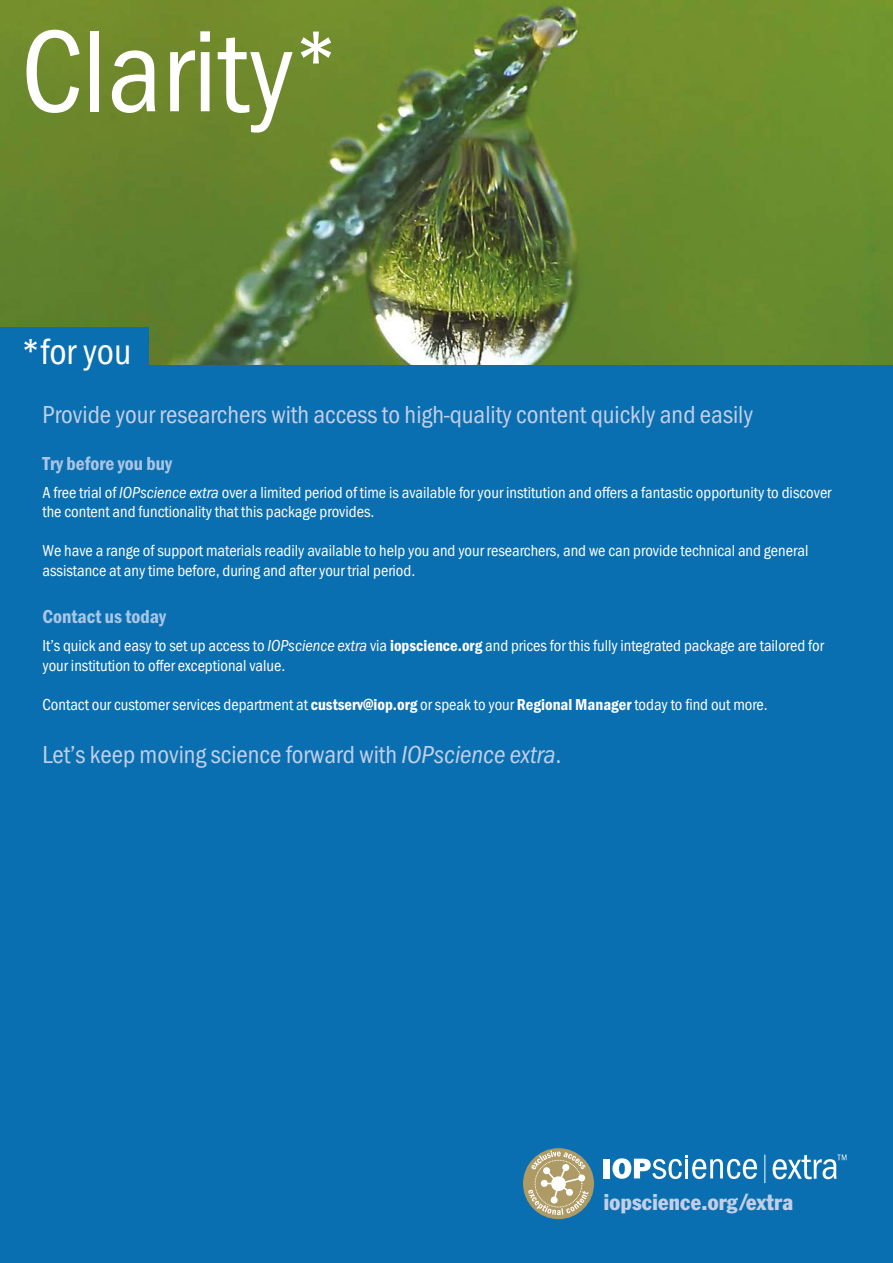
<style>
.page{position:relative;width:893px;height:1263px;background:#fff}
.page>*{position:absolute;margin:0;border:0;box-sizing:border-box;transform-origin:0 0}
.t1{font:120px "Franklin Got Cd Io P";color:#fff}
.t2{font:37.5px "Franklin Got Cd Io P";color:#fff}
.t3{font:25.5px "Franklin Got Cd Io P";color:#c3cfe9}
.t4{font:condensed 22.5px "Franklin Gothic";letter-spacing:.01em;color:#c3cfe9}
.t5{font:600 19.5px "Franklin Got Cd Io P";color:#aac6e5}
.t6{font:16.5px/19.5px "Franklin Got Cd Io P";color:#fff}
.s1{font-style:italic}
.s2{font-weight:600}
</style>
<div class="page">
<img style="left:0;top:0;width:893px;height:366px">
<div style="left:0;top:366px;width:893px;height:897px;background:#0a6fb0"></div>
<div style="left:0;top:327px;width:149px;height:56px;background:#0a6fb0"></div>
<div style="left:523px;top:1148px;width:71px;height:71px;background:#ae9a64;border-radius:50%"></div>
<svg style="left:528px;top:1151px;width:61px;height:64px"></svg>
<div style="left:604px;top:1159px;width:6px;height:19px;background:#fff"></div>
<svg style="left:612px;top:1156px;width:145px;height:23px"></svg>
<svg style="left:764px;top:1154px;width:1px;height:29px"></svg>
<svg style="left:773px;top:1154px;width:73px;height:25px"></svg>
<h1 class="t1" style="left:21px;top:4px;width:319px">Clarity<sup>*</sup></h1>
<h2 class="t2" style="left:21px;top:331px;width:112px">*for you</h2>
<h3 class="t3" style="left:43px;top:400px;width:712px">Provide your researchers with access to high-quality content quickly and easily</h3>
<p class="t5" style="left:43px;top:452px;width:131px">Try before you buy</p>
<p class="t6" style="left:43px;top:483px;width:790px">A free trial of <span class="s1">IOPscience extra</span> over a limited period of time is available for your institution and offers a fantastic opportunity to discover the content and functionality that this package provides.</p>
<p class="t6" style="left:43px;top:541px;width:767px">We have a range of support materials readily available to help you and your researchers, and we can provide technical and general assistance at any time before, during and after your trial period.</p>
<p class="t5" style="left:43px;top:605px;width:125px">Contact us today</p>
<p class="t6" style="left:43px;top:636px;width:783px">It’s quick and easy to set up access to <span class="s1">IOPscience extra</span> via <span class="s2">iopscience.org</span> and prices for this fully integrated package are tailored for your institution to offer exceptional value.</p>
<p class="t6" style="left:43px;top:695px;width:727px">Contact our customer services department at <span class="s2">custserv@iop.org</span> or speak to your <span class="s2">Regional Manager</span> today to find out more.</p>
<h3 class="t3" style="left:43px;top:740px;width:521px">Let’s keep moving science forward with <span class="s1">IOPscience extra</span>.</h3>
<h3 class="t4" style="left:604px;top:1188px;width:191px">iopscience.org/extra</h3>
</div>
